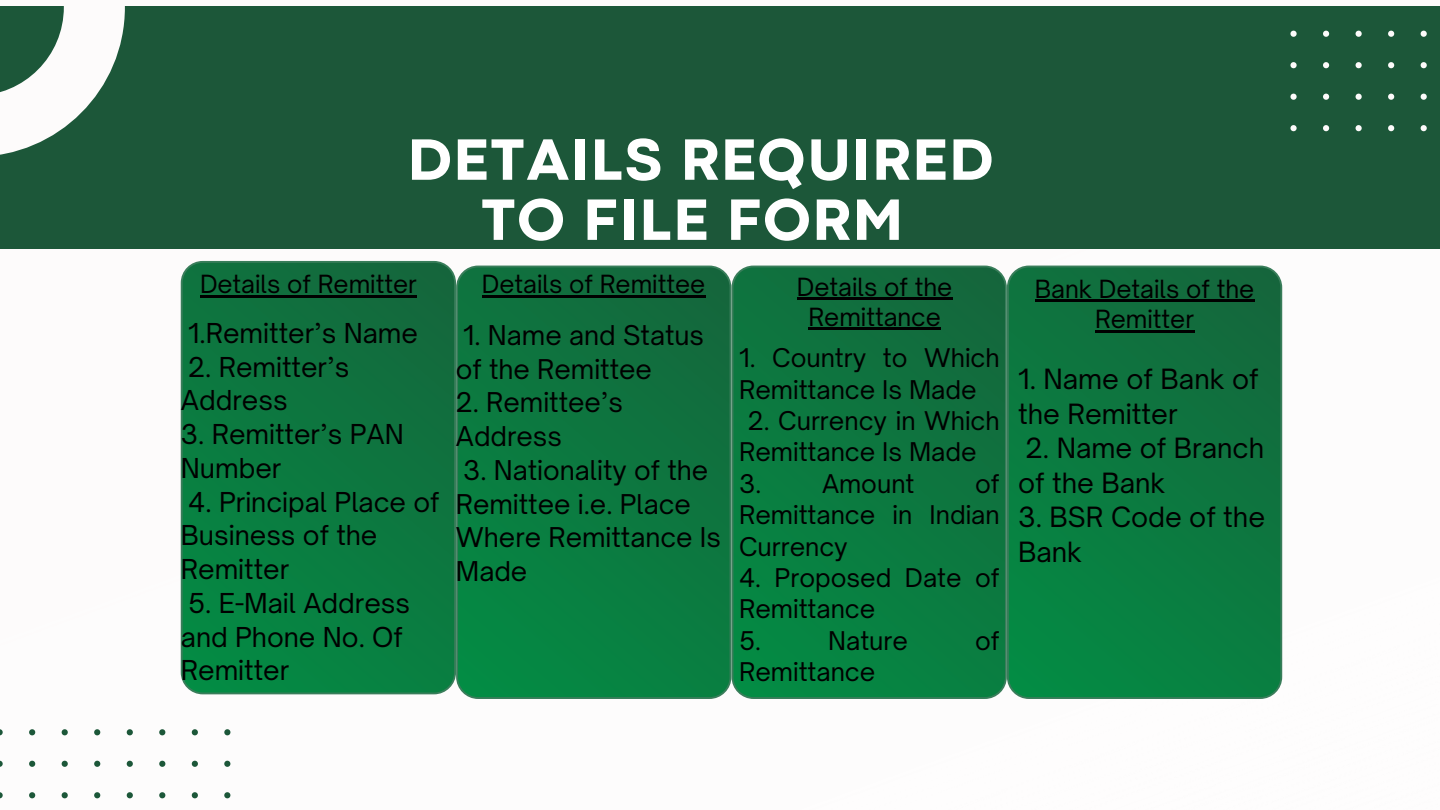
<style>
.page{position:relative;width:1440px;height:810px;background:#fff}
.page>*{position:absolute;margin:0;border:0;box-sizing:border-box;transform-origin:0 0}
.t1{font:800 60.8px/60.1px "Codec Pro";letter-spacing:.035em;color:#fff;text-align:center}
.t2{font:26.7px/34.5px "Open Sauce One";color:#000}
.t3{font:26.3px/33.8px "Open Sauce One";color:#000}
.t4{font:26.1px/33.8px "Open Sauce One";color:#000}
.t5{font:24.7px/31.4px "Open Sauce One";color:#000}
.t6{font:24px/30.8px "Open Sauce One";color:#000;text-align:center}
</style>
<div class="page">
<svg style="left:181px;top:261px;width:275px;height:433px;background:#0d7940"></svg>
<svg style="left:456px;top:266px;width:275px;height:433px;background:#0d7941"></svg>
<svg style="left:732px;top:266px;width:275px;height:433px;background:#0d7941"></svg>
<svg style="left:1007px;top:266px;width:275px;height:433px;background:#0d7840"></svg>
<div style="left:0;top:6px;width:1440px;height:243px;background:#1c5739"></div>
<svg style="left:0;top:6px;width:125px;height:149px"></svg>
<svg style="left:0;top:729px;width:230px;height:70px"></svg>
<svg style="left:1290px;top:30px;width:137px;height:101px"></svg>
<hr style="left:482px;top:295px;width:223px;height:2px;background:#000">
<hr style="left:200px;top:295px;width:217px;height:2px;background:#000">
<hr style="left:797px;top:297px;width:155px;height:2px;background:#000">
<hr style="left:808px;top:328px;width:133px;height:2px;background:#000">
<hr style="left:1035px;top:299px;width:219px;height:2px;background:#000">
<hr style="left:1095px;top:330px;width:99px;height:2px;background:#000">
<p class="t1" style="left:408px;top:134px;width:587px">DETAILS REQUIRED<br>TO FILE FORM</p>
<h1 class="t6" style="left:200px;top:269px;width:218px">Details of Remitter</h1>
<p class="t6" style="left:482px;top:269px;width:225px">Details of Remittee</p>
<p class="t3" style="left:188px;top:316px;width:231px">1.Remitter’s Name</p>
<p class="t3" style="left:181px;top:350px;width:170px">2. Remitter’s<br>Address</p>
<p class="t3" style="left:181px;top:417px;width:224px">3. Remitter’s PAN<br>Number</p>
<p class="t3" style="left:181px;top:485px;width:260px">4. Principal Place of<br>Business of the<br>Remitter</p>
<p class="t3" style="left:181px;top:586px;width:231px">5. E-Mail Address and Phone No. Of<br>Remitter</p>
<p class="t6" style="left:797px;top:271px;width:157px">Details of the<br>Remittance</p>
<p class="t5" style="left:739px;top:342px;width:262px">1. Country to Which<br>Remittance Is Made</p>
<p class="t5" style="left:739px;top:405px;width:262px;text-indent:9px">2. Currency in Which<br>Remittance Is Made<br>3.</p>
<h2 class="t4" style="left:456px;top:318px;width:250px">1. Name and Status of the Remittee</h2>
<h2 class="t4" style="left:456px;top:386px;width:169px">2. Remittee’s<br>Address</h2>
<h2 class="t4" style="left:456px;top:453px;width:267px">3. Nationality of the<br>Remittee i.e. Place<br>Where Remittance Is<br>Made</h2>
<p class="t5" style="left:739px;top:468px;width:262px;text-align:justify;text-indent:236px">of Remittance in Indian Currency</p>
<p class="t5" style="left:739px;top:562px;width:262px">4. Proposed Date of<br>Remittance<br>5.</p>
<p class="t5" style="left:822px;top:468px;width:94px">Amount</p>
<p class="t5" style="left:828px;top:625px;width:81px">Nature</p>
<p class="t5" style="left:975px;top:625px;width:26px">of</p>
<p class="t5" style="left:739px;top:656px;width:138px">Remittance</p>
<p class="t6" style="left:1035px;top:273px;width:221px">Bank Details of the<br>Remitter</p>
<h2 class="t2" style="left:1018px;top:362px;width:242px">1. Name of Bank of the Remitter</h2>
<h2 class="t2" style="left:1018px;top:431px;width:248px">2. Name of Branch of the Bank</h2>
<h2 class="t2" style="left:1018px;top:500px;width:249px">3. BSR Code of the<br>Bank</h2>
</div>
